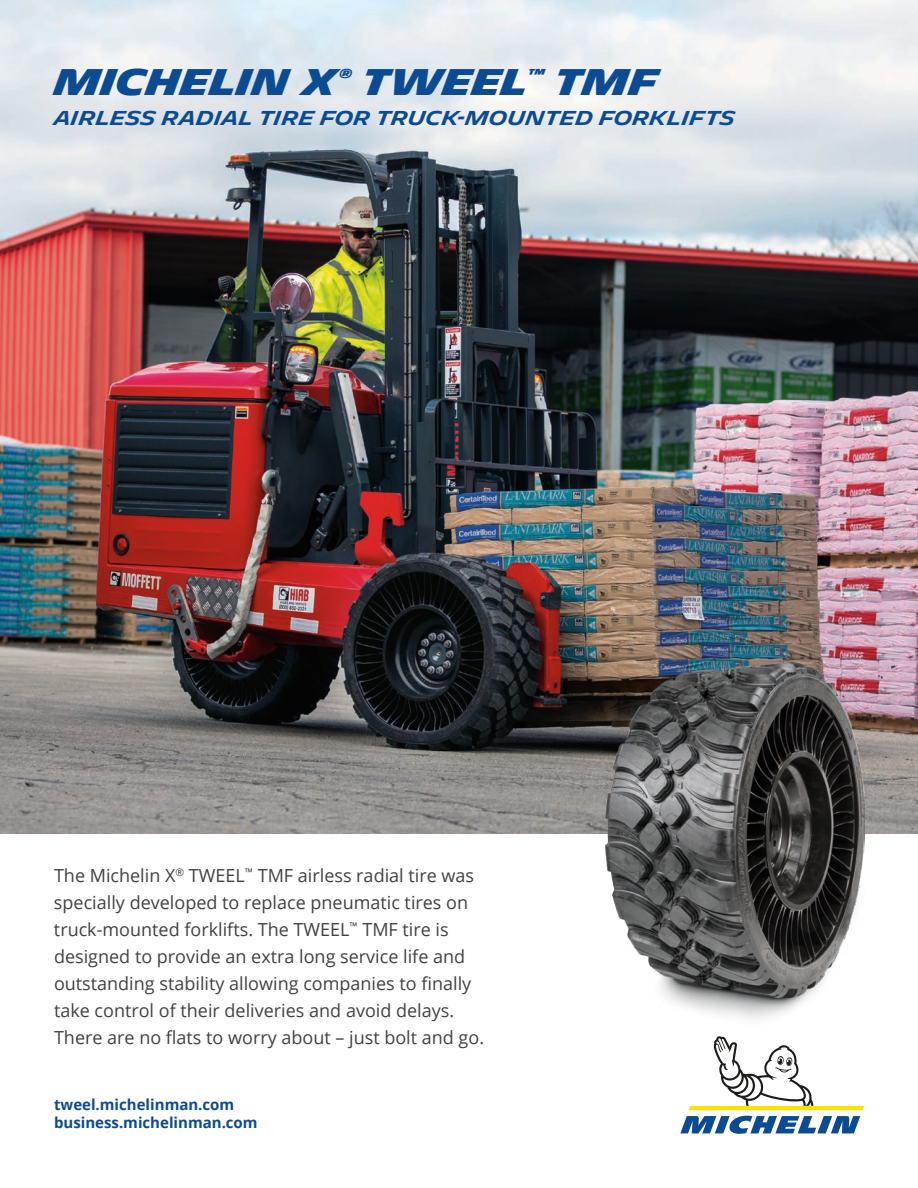
<style>
.page{position:relative;width:918px;height:1188px;background:#fff}
.page>*{position:absolute;margin:0;border:0;box-sizing:border-box;transform-origin:0 0}
.t1{font:700 36px "Michelin";letter-spacing:-.02em;color:#0c4a92}
.t2{font:600 19.5px "Michelin";color:#0c4a92}
.t3{font:18px/27px "Open Sans";color:#414142}
.t4{font:700 15px/18px "Open Sans";color:#0c4a92}
.t5{font:700 12.6px "Michelin";color:#0c4a92}
</style>
<div class="page">
<img style="left:0;top:0;width:918px;height:834px">
<svg style="left:680px;top:1036px;width:184px;height:98px"></svg>
<img style="left:606px;top:663px;width:258px;height:356px">
<h1 class="t1" style="left:54px;top:61px;width:284px">MICHELIN X</h1>
<p class="t5" style="left:340px;top:66px;width:14px">®</p>
<h1 class="t1" style="left:362px;top:61px;width:167px">TWEEL</h1>
<p class="t5" style="left:528px;top:66px;width:19px">™</p>
<h1 class="t1" style="left:555px;top:61px;width:104px">TMF</h1>
<p class="t2" style="left:54px;top:106px;width:683px">AIRLESS RADIAL TIRE FOR TRUCK-MOUNTED FORKLIFTS</p>
<p class="t3" style="left:54px;top:862px;width:432px">The Michelin X<sup>®</sup> TWEEL<sup>™</sup> TMF airless radial tire was specially developed to replace pneumatic tires on truck-mounted forklifts. The TWEEL<sup>™</sup> TMF tire is designed to provide an extra long service life and outstanding stability allowing companies to finally take control of their deliveries and avoid delays.<br>There are no flats to worry about – just bolt and go.</p>
<p class="t4" style="left:54px;top:1095px;width:205px">tweel.michelinman.com business.michelinman.com</p>
</div>
